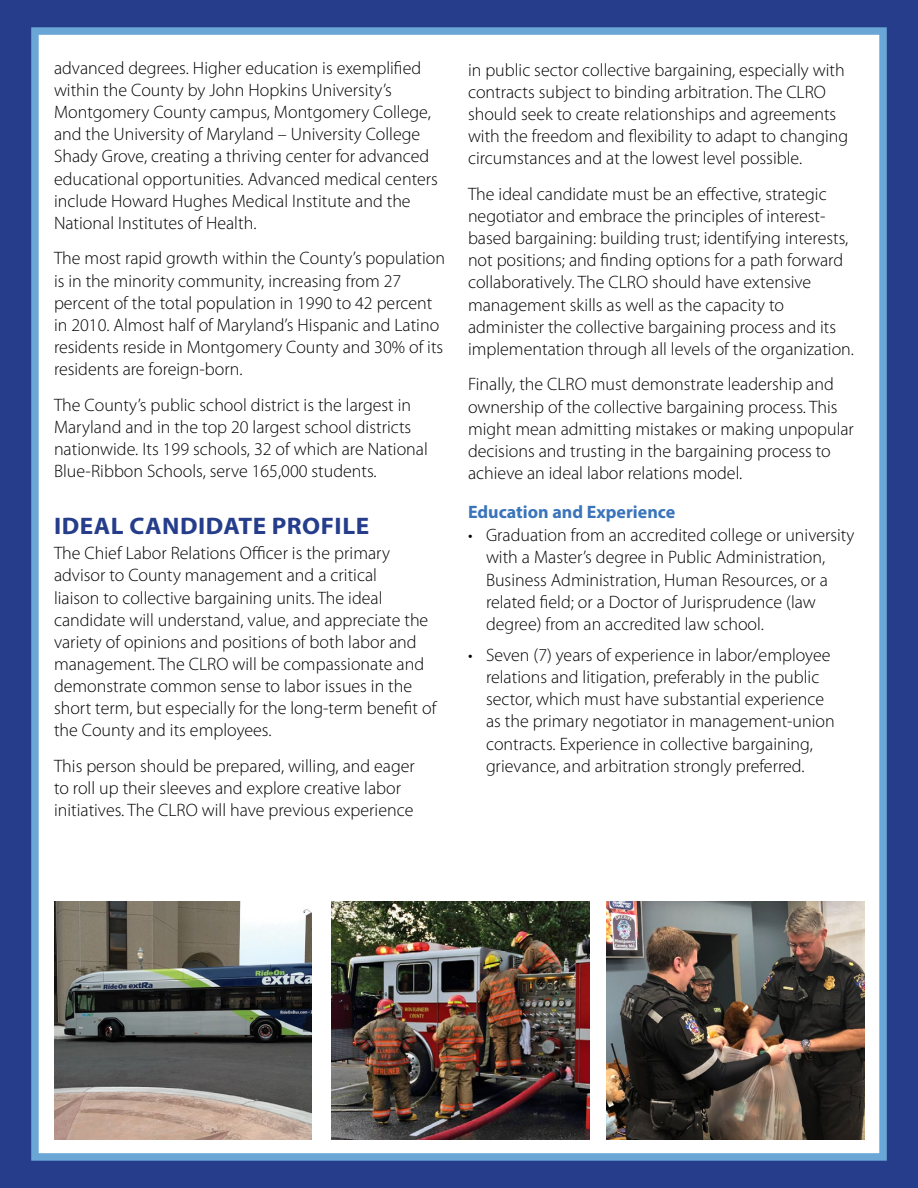
<style>
.page{position:relative;width:918px;height:1188px;background:#253d8b}
.page>*{position:absolute;margin:0;border:0;box-sizing:border-box;transform-origin:0 0}
.t1{font:700 24px "Myriad Pro";letter-spacing:.02em;color:#253d8b;scale:1.05 1}
.t2{font:300 18px/22.2px "Myriad Pro";color:#000}
.t3{font:700 18px "Myriad Pro";color:#3a74ba}
</style>
<div class="page">
<div style="left:31px;top:27px;width:856px;height:1134px;background:#fff;border:8px solid #6aa6d6"></div>
<img style="left:332px;top:901px;width:258px;height:238px">
<img style="left:54px;top:901px;width:258px;height:238px">
<img style="left:607px;top:901px;width:258px;height:238px">
<p class="t2" style="left:54px;top:57px;width:385px">advanced degrees. Higher education is exemplified within the County by John Hopkins University’s Montgomery County campus, Montgomery College, and the University of Maryland – University College Shady Grove, creating a thriving center for advanced educational opportunities. Advanced medical centers include Howard Hughes Medical Institute and the National Institutes of Health.</p>
<p class="t2" style="left:54px;top:247px;width:393px">The most rapid growth within the County’s population is in the minority community, increasing from 27 percent of the total population in 1990 to 42 percent in 2010. Almost half of Maryland’s Hispanic and Latino residents reside in Montgomery County and 30% of its residents are foreign-born.</p>
<p class="t2" style="left:54px;top:393px;width:375px">The County’s public school district is the largest in Maryland and in the top 20 largest school districts nationwide. Its 199 schools, 32 of which are National Blue-Ribbon Schools, serve 165,000 students.</p>
<h1 class="t1" style="left:54px;top:510px;width:301px">IDEAL CANDIDATE PROFILE</h1>
<p class="t2" style="left:54px;top:542px;width:384px">The Chief Labor Relations Officer is the primary advisor to County management and a critical<br>liaison to collective bargaining units. The ideal candidate will understand, value, and appreciate the variety of opinions and positions of both labor and management. The CLRO will be compassionate and demonstrate common sense to labor issues in the short term, but especially for the long-term benefit of the County and its employees.</p>
<p class="t2" style="left:54px;top:755px;width:362px">This person should be prepared, willing, and eager to roll up their sleeves and explore creative labor initiatives. The CLRO will have previous experience</p>
<p class="t2" style="left:468px;top:58px;width:382px">in public sector collective bargaining, especially with contracts subject to binding arbitration. The CLRO should seek to create relationships and agreements with the freedom and flexibility to adapt to changing circumstances and at the lowest level possible.</p>
<p class="t2" style="left:468px;top:183px;width:388px">The ideal candidate must be an effective, strategic negotiator and embrace the principles of interest&shy;based bargaining: building trust; identifying interests, not positions; and finding options for a path forward collaboratively. The CLRO should have extensive management skills as well as the capacity to administer the collective bargaining process and its implementation through all levels of the organization.</p>
<p class="t2" style="left:468px;top:373px;width:387px">Finally, the CLRO must demonstrate leadership and ownership of the collective bargaining process. This might mean admitting mistakes or making unpopular decisions and trusting in the bargaining process to achieve an ideal labor relations model.</p>
<p class="t3" style="left:468px;top:500px;width:209px">Education and Experience</p>
<p class="t2" style="left:486px;top:524px;width:370px;text-indent:-18px">• Graduation from an accredited college or university with a Master’s degree in Public Administration, Business Administration, Human Resources, or a related field; or a Doctor of Jurisprudence (law degree) from an accredited law school.</p>
<p class="t2" style="left:486px;top:644px;width:350px;text-indent:-18px">• Seven (7) years of experience in labor/employee relations and litigation, preferably in the public sector, which must have substantial experience as the primary negotiator in management-union contracts. Experience in collective bargaining, grievance, and arbitration strongly preferred.</p>
</div>
